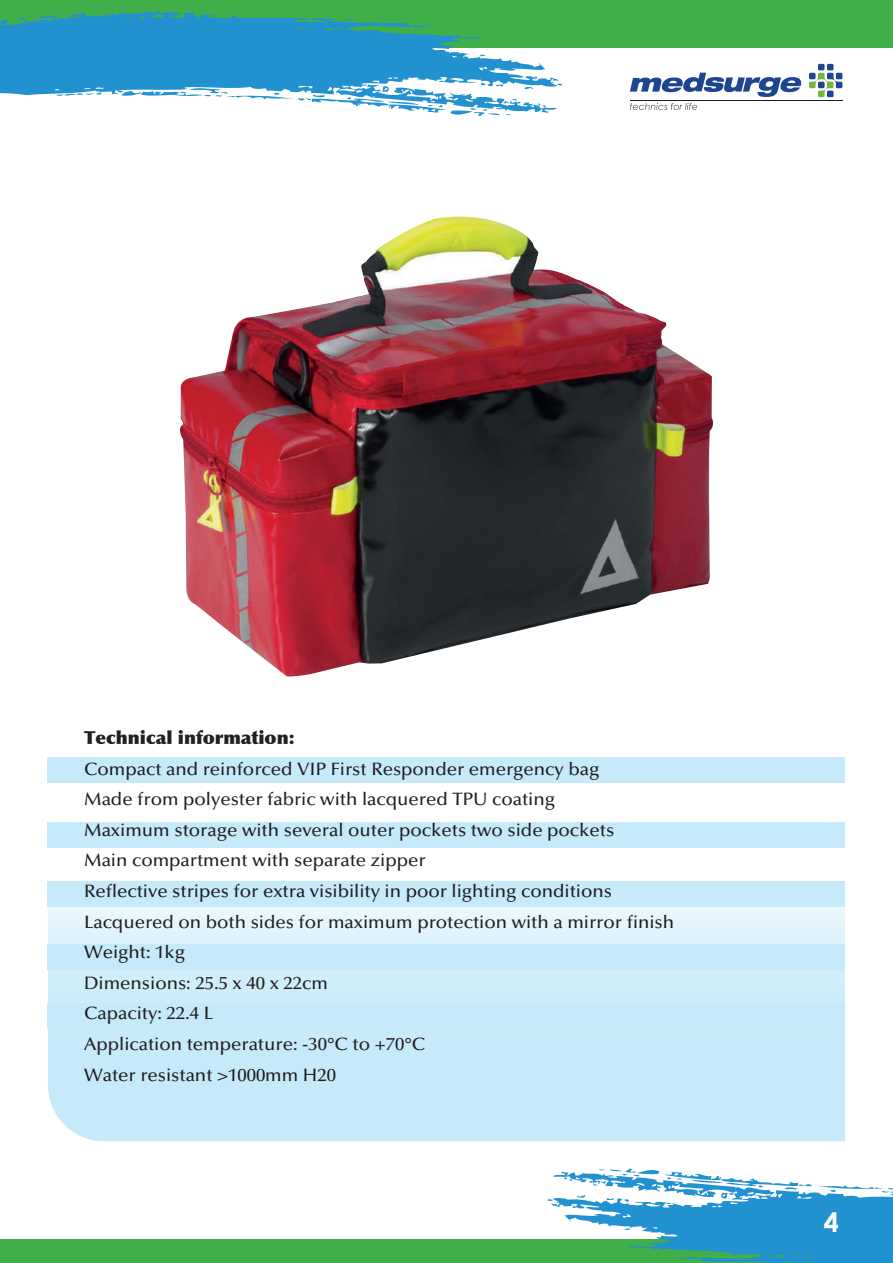
<style>
.page{position:relative;width:893px;height:1263px;background:#fff}
.page>*{position:absolute;margin:0;border:0;box-sizing:border-box;transform-origin:0 0}
.t1{font:700 27px "Century Gothic";color:#fff}
.t2{font:500 18px/30.6px "Optima LT Std";color:#231f20;scale:1.04 1}
.t3{font:900 18px "Optima LT Std";color:#231f20;scale:1.04 1}
</style>
<div class="page">
<svg style="left:48px;top:906px;width:797px;height:235px;background:#ceecfa"></svg>
<div style="left:0;top:0;width:892px;height:48px;background:#40ae49"></div>
<div style="left:0;top:1239px;width:892px;height:24px;background:#40ae49"></div>
<svg style="left:809px;top:64px;width:33px;height:33px"></svg>
<svg style="left:630px;top:103px;width:67px;height:7px"></svg>
<svg style="left:630px;top:73px;width:171px;height:24px"></svg>
<svg style="left:0;top:11px;width:559px;height:102px;fill:#2291d0"></svg>
<svg style="left:211px;top:14px;width:7px;height:3px"></svg>
<svg style="left:410px;top:24px;width:23px;height:6px"></svg>
<svg style="left:480px;top:54px;width:6px;height:2px"></svg>
<svg style="left:121px;top:83px;width:395px;height:33px"></svg>
<svg style="left:548px;top:1168px;width:344px;height:95px"></svg>
<div style="left:48px;top:758px;width:797px;height:25px;background:#c6eafa"></div>
<div style="left:48px;top:822px;width:797px;height:25px;background:#c6eafa"></div>
<div style="left:48px;top:881px;width:797px;height:25px;background:#c6eafa"></div>
<div style="left:48px;top:944px;width:797px;height:26px;background:#c6eafa"></div>
<div style="left:48px;top:1003px;width:797px;height:26px;background:#c6eafa"></div>
<img style="left:180px;top:217px;width:533px;height:460px">
<p class="t3" style="left:84px;top:727px;width:204px">Technical information:</p>
<p class="t2" style="left:84px;top:754px;width:569px">Compact and reinforced VIP First Responder emergency bag<br>Made from polyester fabric with lacquered TPU coating<br>Maximum storage with several outer pockets two side pockets<br>Main compartment with separate zipper<br>Reflective stripes for extra visibility in poor lighting conditions Lacquered on both sides for maximum protection with a mirror finish Weight: 1kg<br>Dimensions: 25.5 x 40 x 22cm<br>Capacity: 22.4 L<br>Application temperature: -30°C to +70°C<br>Water resistant &gt;1000mm H20</p>
<h1 class="t1" style="left:824px;top:1202px;width:17px">4</h1>
</div>
